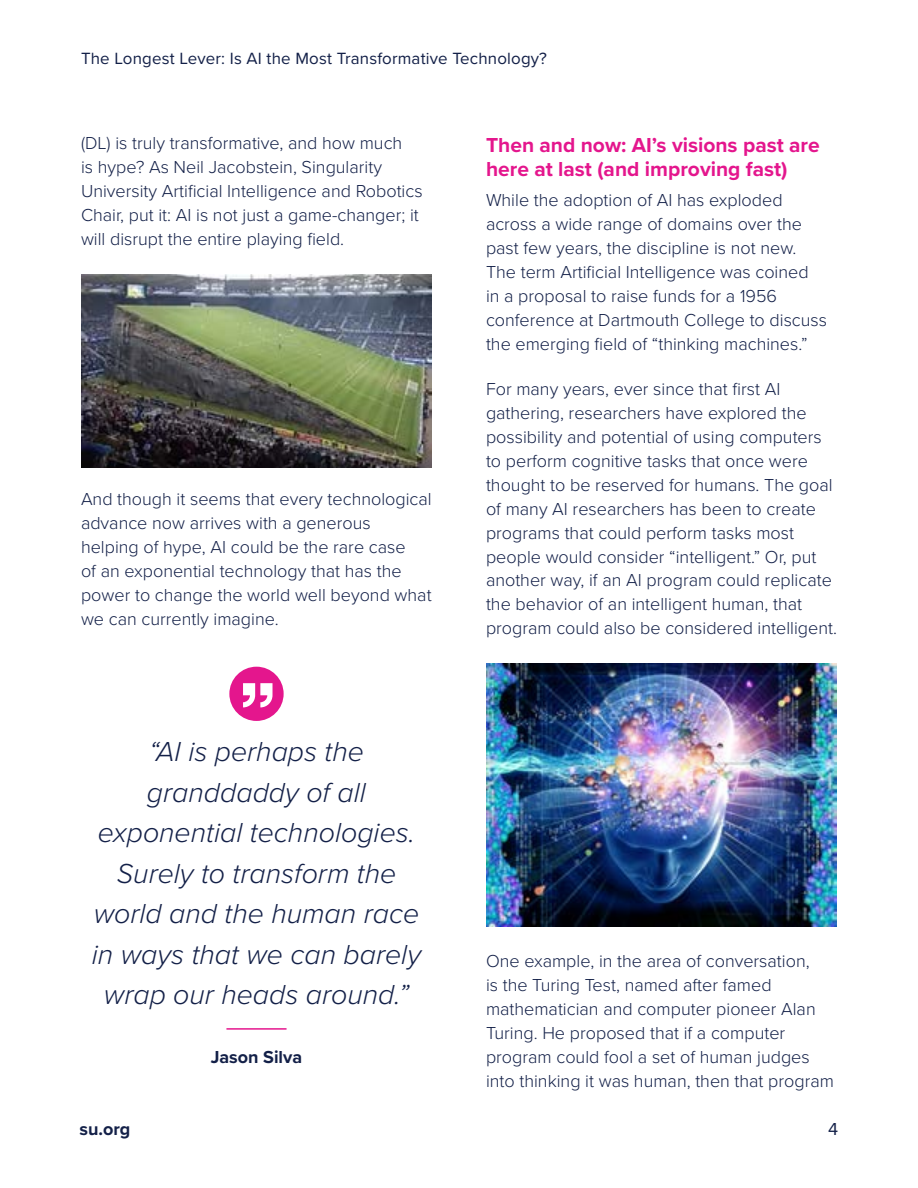
<style>
.page{position:relative;width:918px;height:1188px;background:#fff}
.page>*{position:absolute;margin:0;border:0;box-sizing:border-box;transform-origin:0 0}
.t1{font:italic 300 28.5px/40.5px "Proxima Nova";color:#132048;text-align:center}
.t2{font:700 21px/24px "Proxima Nova";color:#e4168d}
.t3{font:300 18px/24px "Proxima Nova";color:#132048}
.t4{font:700 18px "Proxima Nova";color:#132048}
.t5{font:18px "Proxima Nova";color:#132048}
.t6{font:16.8px "Proxima Nova";letter-spacing:.01em;color:#132048}
</style>
<div class="page">
<img style="left:81px;top:274px;width:351px;height:193px">
<hr style="left:226px;top:1028px;width:61px;height:2px;background:#e4168d">
<div style="left:229px;top:667px;width:55px;height:54px;background:#e4168d;border-radius:50%"></div>
<svg style="left:243px;top:683px;width:30px;height:24px"></svg>
<img style="left:486px;top:663px;width:351px;height:263px">
<p class="t6" style="left:81px;top:45px;width:468px">The Longest Lever: Is AI the Most Transformative Technology?</p>
<p class="t3" style="left:81px;top:130px;width:343px">(DL) is truly transformative, and how much<br>is hype? As Neil Jacobstein, Singularity University Artificial Intelligence and Robotics Chair, put it: AI is not just a game-changer; it will disrupt the entire playing field.</p>
<p class="t3" style="left:81px;top:486px;width:352px">And though it seems that every technological advance now arrives with a generous helping of hype, AI could be the rare case<br>of an exponential technology that has the power to change the world well beyond what we can currently imagine.</p>
<h1 class="t1" style="left:92px;top:730px;width:331px">“AI is perhaps the granddaddy of all exponential technologies.<br>Surely to transform the world and the human race in ways that we can barely wrap our heads around.”</h1>
<p class="t4" style="left:211px;top:1044px;width:93px">Jason Silva</p>
<p class="t2" style="left:486px;top:132px;width:335px">Then and now: AI’s visions past are here at last (and improving fast)</p>
<p class="t3" style="left:486px;top:187px;width:343px">While the adoption of AI has exploded across a wide range of domains over the past few years, the discipline is not new.<br>The term Artificial Intelligence was coined<br>in a proposal to raise funds for a 1956 conference at Dartmouth College to discuss the emerging field of “thinking machines.”</p>
<p class="t3" style="left:486px;top:376px;width:353px">For many years, ever since that first AI gathering, researchers have explored the possibility and potential of using computers to perform cognitive tasks that once were thought to be reserved for humans. The goal of many AI researchers has been to create programs that could perform tasks most people would consider “intelligent.” Or, put another way, if an AI program could replicate the behavior of an intelligent human, that program could also be considered intelligent.</p>
<p class="t3" style="left:486px;top:948px;width:350px">One example, in the area of conversation,<br>is the Turing Test, named after famed mathematician and computer pioneer Alan Turing. He proposed that if a computer program could fool a set of human judges into thinking it was human, then that program</p>
<p class="t4" style="left:80px;top:1115px;width:52px">su.org</p>
<p class="t5" style="left:828px;top:1115px;width:12px">4</p>
</div>
